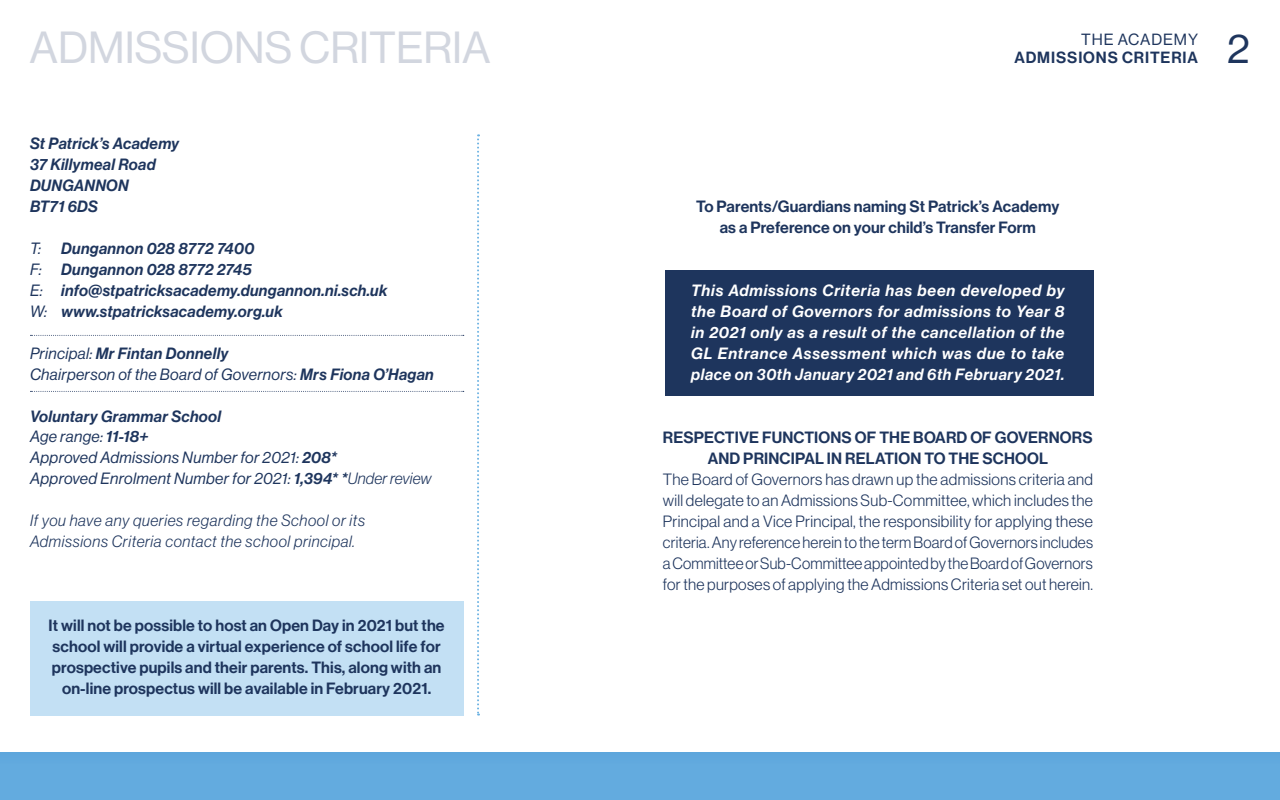
<style>
.page{position:relative;width:1280px;height:800px;background:#fff}
.page>*{position:absolute;margin:0;border:0;box-sizing:border-box;transform-origin:0 0}
.t1{font:44px "Haas Grot Disp 55 Roman";color:#d2d6df}
.t2{font:40.9px "Haas Grot Disp 55 Roman";color:#1e355d}
.t3{font:500 16px/21px "Haas Grot Disp 65";letter-spacing:.01em;color:#1e355d;text-align:center}
.t4{font:300 16px/21px "Haas Grot Disp 45";letter-spacing:.02em;color:#1e355d;text-align:justify}
.t5{font:italic 500 16px/21px "Haas Grot Disp 66";letter-spacing:.02em;color:#1e355d}
.t6{font:italic 500 16px/21px "Haas Grot Disp 66";letter-spacing:.04em;color:#fff;text-align:justify}
.t7{font:italic 16px/21px "Haas Grot Disp 56";letter-spacing:.02em;color:#1e355d}
.t8{font:italic 300 16px/21px "Haas Grot Disp 46";letter-spacing:.04em;color:#1e355d}
.t9{font:500 15.9px "Haas Grot Disp 65";letter-spacing:.055em;color:#1e355d}
.t10{font:15.9px "Haas Grot Disp 55 Roman";letter-spacing:.055em;color:#1e355d}
.s1{font-family:"Haas Grot Disp 56";font-weight:400}
.s2{font-family:"Haas Grot Disp 66";font-weight:500}
.s3{font-family:"Haas Grot Disp 46";font-weight:300}
</style>
<div class="page">
<svg style="left:477px;top:134px;width:2px;height:582px"></svg>
<div style="left:0;top:752px;width:1280px;height:48px;background:#63abdf"></div>
<div style="left:0;top:752px;width:1280px;height:12px;background:#5fa7dd"></div>
<div style="left:30px;top:601px;width:433px;height:115px;background:#c3e0f4"></div>
<svg style="left:30px;top:335px;width:434px;height:1px"></svg>
<svg style="left:30px;top:391px;width:434px;height:1px"></svg>
<div style="left:665px;top:270px;width:428px;height:126px;background:#1e355d"></div>
<h1 class="t1" style="left:30px;top:23px;width:463px">ADMISSIONS CRITERIA</h1>
<p class="t10" style="left:1081px;top:31px;width:118px">THE ACADEMY</p>
<p class="t9" style="left:1014px;top:49px;width:185px">ADMISSIONS CRITERIA</p>
<p class="t5" style="left:30px;top:133px;width:151px">St Patrick’s Academy<br>37 Killymeal Road<br>DUNGANNON<br>BT71 6DS</p>
<p class="t7" style="left:30px;top:238px;width:13px">T:</p>
<p class="t5" style="left:30px;top:238px;width:359px;text-indent:31px">Dungannon 028 8772 7400<br><span class="s1">F:</span> Dungannon 028 8772 2745<br><span class="s1">E:</span> info@stpatricksacademy.dungannon.ni.sch.uk <span class="s1">W:</span> www.stpatricksacademy.org.uk</p>
<p class="t5" style="left:30px;top:343px;width:200px"><span class="s1">Principal:</span> Mr Fintan Donnelly</p>
<p class="t7" style="left:30px;top:363px;width:405px">Chairperson of the Board of Governors: <span class="s2">Mrs Fiona O’Hagan</span></p>
<p class="t5" style="left:30px;top:406px;width:193px">Voluntary Grammar School</p>
<p class="t7" style="left:30px;top:426px;width:403px">Age range: <span class="s2">11-18+<br></span>Approved Admissions Number for 2021: <span class="s2">208*<br></span>Approved Enrolment Number for 2021: <span class="s2">1,394* *</span><span class="s3">Under review</span></p>
<p class="t8" style="left:30px;top:510px;width:337px">If you have any queries regarding the School or its<br>Admissions Criteria contact the school principal.</p>
<p class="t3" style="left:49px;top:616px;width:398px">It will not be possible to host an Open Day in 2021 but the school will provide a virtual experience of school life for prospective pupils and their parents. This, along with an on-line prospectus will be available in February 2021.</p>
<p class="t3" style="left:696px;top:196px;width:365px">To Parents/Guardians naming St Patrick’s Academy as a Preference on your child’s Transfer Form</p>
<p class="t6" style="left:691px;top:280px;width:375px">This Admissions Criteria has been developed by the Board of Governors for admissions to Year 8 in 2021 only as a result of the cancellation of the GL Entrance Assessment which was due to take place on 30th January 2021 and 6th February 2021.</p>
<p class="t3" style="left:663px;top:427px;width:431px">RESPECTIVE FUNCTIONS OF THE BOARD OF GOVERNORS<br>AND PRINCIPAL IN RELATION TO THE SCHOOL</p>
<p class="t4" style="left:663px;top:468px;width:432px">The Board of Governors has drawn up the admissions criteria and will delegate to an Admissions Sub-Committee, which includes the Principal and a Vice Principal, the responsibility for applying these criteria. Any reference herein to the term Board of Governors includes a Committee or Sub-Committee appointed by the Board of Governors for the purposes of applying the Admissions Criteria set out herein.</p>
<h2 class="t2" style="left:1227px;top:26px;width:24px">2</h2>
</div>
